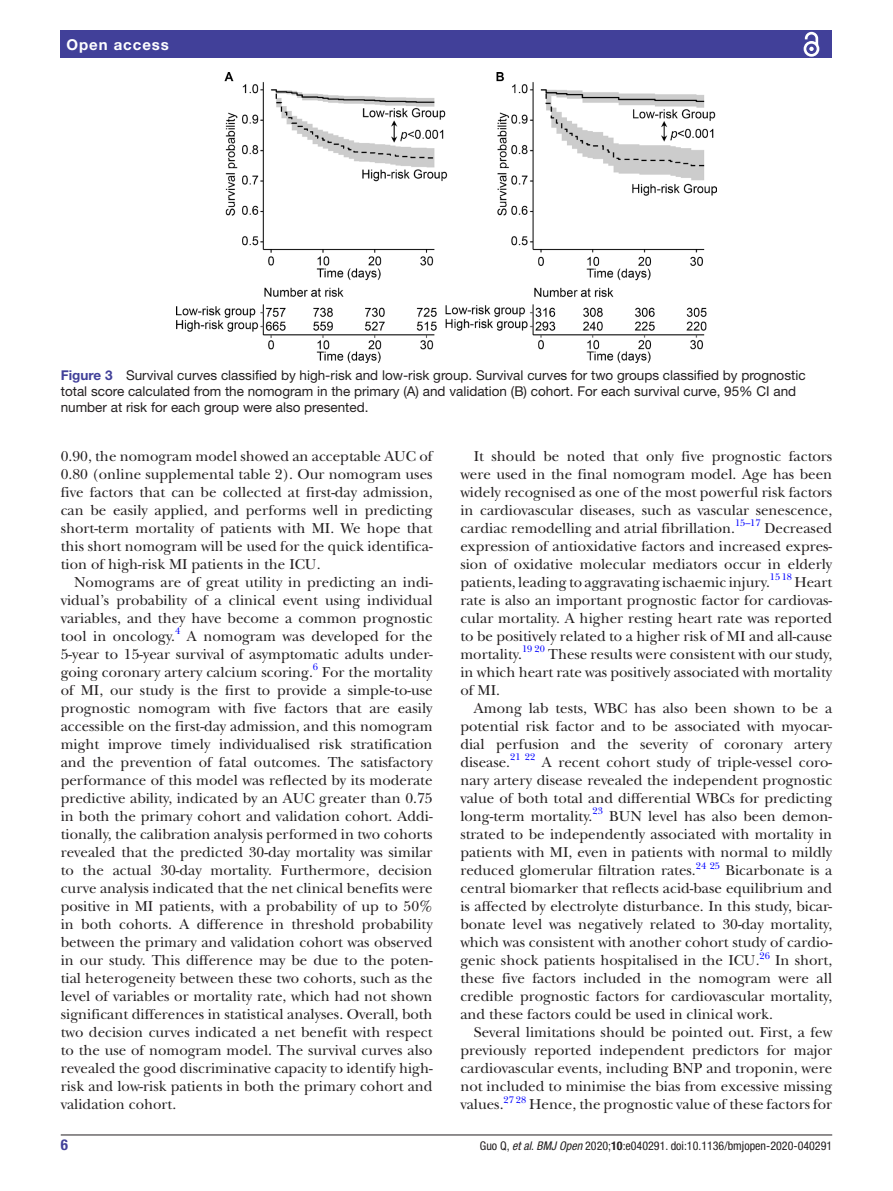
<style>
.page{position:relative;width:893px;height:1191px;background:#fff}
.page>*{position:absolute;margin:0;border:0;box-sizing:border-box;transform-origin:0 0}
.t1{font:15px/18px "New Baskerville";color:#231f20;text-align:justify}
.t2{font:700 15px "Helvetica Neue LT Std";letter-spacing:.065em;color:#fff}
.t3{font:700 condensed 15px "Helvetica Neue LT Std";color:#414099}
.t4{font:13.5px/16.2px "Helvetica Neue LT Std";color:#231f20}
.t5{font:condensed 12px "Helvetica Neue LT Std";color:#231f20}
.t6{font:9.9px "New Baskerville";color:#00f}
.s1{font-weight:700;color:#414099}
.s2{font-style:italic}
.s3{font-weight:700}
</style>
<div class="page">
<hr style="left:61px;top:1134px;width:771px;height:1px;background:#231f20">
<div style="left:61px;top:31px;width:771px;height:27px;background:#414099"></div>
<svg style="left:803px;top:31px;width:17px;height:26px"></svg>
<img style="left:176px;top:73px;width:540px;height:289px">
<p class="t2" style="left:66px;top:35px;width:104px">Open access</p>
<p class="t4" style="left:61px;top:367px;width:746px"><span class="s1">Figure 3</span> Survival curves classified by high-risk and low-risk group. Survival curves for two groups classified by prognostic total score calculated from the nomogram in the primary (A) and validation (B) cohort. For each survival curve, 95% CI and number at risk for each group were also presented.</p>
<p class="t1" style="left:61px;top:447px;width:373px">0.90, the nomogram model showed an acceptable AUC of 0.80 (online supplemental table 2). Our nomogram uses five factors that can be collected at first-day admission, can be easily applied, and performs well in predicting short-term mortality of patients with MI. We hope that this short nomogram will be used for the quick identifica&shy;tion of high-risk MI patients in the ICU.</p>
<p class="t1" style="left:61px;top:573px;width:373px;text-indent:14px">Nomograms are of great utility in predicting an indi&shy;vidual’s probability of a clinical event using individual variables, and they have become a common prognostic tool in oncology.</p>
<p class="t6" style="left:175px;top:625px;width:7px">4</p>
<p class="t1" style="left:61px;top:627px;width:373px;text-indent:126px">A nomogram was developed for the 5-year to 15-year survival of asymptomatic adults under&shy;going coronary artery calcium scoring.</p>
<p class="t6" style="left:313px;top:661px;width:7px">6</p>
<p class="t1" style="left:61px;top:663px;width:373px;text-indent:261px">For the mortality of MI, our study is the first to provide a simple-to-use prognostic nomogram with five factors that are easily accessible on the first-day admission, and this nomogram might improve timely individualised risk stratification and the prevention of fatal outcomes. The satisfactory performance of this model was reflected by its moderate predictive ability, indicated by an AUC greater than 0.75 in both the primary cohort and validation cohort. Addi&shy;tionally, the calibration analysis performed in two cohorts revealed that the predicted 30-day mortality was similar to the actual 30-day mortality. Furthermore, decision curve analysis indicated that the net clinical benefits were positive in MI patients, with a probability of up to 50% in both cohorts. A difference in threshold probability between the primary and validation cohort was observed in our study. This difference may be due to the poten&shy;tial heterogeneity between these two cohorts, such as the level of variables or mortality rate, which had not shown significant differences in statistical analyses. Overall, both two decision curves indicated a net benefit with respect to the use of nomogram model. The survival curves also revealed the good discriminative capacity to identify high&shy;risk and low-risk patients in both the primary cohort and validation cohort.</p>
<p class="t1" style="left:460px;top:447px;width:373px;text-indent:14px">It should be noted that only five prognostic factors were used in the final nomogram model. Age has been widely recognised as one of the most powerful risk factors in cardiovascular diseases, such as vascular senescence, cardiac remodelling and atrial fibrillation.</p>
<p class="t6" style="left:735px;top:517px;width:27px">15–17</p>
<p class="t1" style="left:460px;top:519px;width:373px;text-indent:304px">Decreased expression of antioxidative factors and increased expres&shy;sion of oxidative molecular mediators occur in elderly patients, leading to aggravating ischaemic injury.</p>
<p class="t6" style="left:770px;top:571px;width:24px">15 18</p>
<p class="t1" style="left:460px;top:573px;width:373px;text-indent:334px">Heart rate is also an important prognostic factor for cardiovas&shy;cular mortality. A higher resting heart rate was reported to be positively related to a higher risk of MI and all-cause mortality.</p>
<p class="t6" style="left:522px;top:643px;width:24px">19 20</p>
<p class="t1" style="left:460px;top:645px;width:373px;text-indent:88px">These results were consistent with our study, in which heart rate was positively associated with mortality of MI.</p>
<p class="t1" style="left:460px;top:699px;width:373px;text-indent:14px">Among lab tests, WBC has also been shown to be a potential risk factor and to be associated with myocar&shy;dial perfusion and the severity of coronary artery disease.</p>
<p class="t6" style="left:510px;top:751px;width:27px">21 22</p>
<p class="t1" style="left:460px;top:753px;width:373px;text-indent:81px">A recent cohort study of triple-vessel coro&shy;nary artery disease revealed the independent prognostic value of both total and differential WBCs for predicting long-term mortality.<sup>23</sup> BUN level has also been demon&shy;strated to be independently associated with mortality in patients with MI, even in patients with normal to mildly reduced glomerular filtration rates.</p>
<p class="t6" style="left:696px;top:859px;width:26px">24 25</p>
<p class="t1" style="left:460px;top:861px;width:373px;text-indent:265px">Bicarbonate is a central biomarker that reflects acid-base equilibrium and is affected by electrolyte disturbance. In this study, bicar&shy;bonate level was negatively related to 30-day mortality, which was consistent with another cohort study of cardio&shy;genic shock patients hospitalised in the ICU.</p>
<p class="t6" style="left:759px;top:949px;width:12px">26</p>
<p class="t1" style="left:460px;top:951px;width:373px;text-indent:315px">In short, these five factors included in the nomogram were all credible prognostic factors for cardiovascular mortality, and these factors could be used in clinical work.</p>
<p class="t1" style="left:460px;top:1023px;width:373px;text-indent:14px">Several limitations should be pointed out. First, a few previously reported independent predictors for major cardiovascular events, including BNP and troponin, were not included to minimise the bias from excessive missing values.<sup>27</sup> <sup>28</sup> Hence, the prognostic value of these factors for</p>
<p class="t3" style="left:61px;top:1135px;width:9px">6</p>
<p class="t5" style="left:480px;top:1138px;width:354px">Guo Q, <span class="s2">et al</span>. <span class="s2">BMJ Open</span> 2020;<span class="s3">10</span>:e040291. doi:10.1136/bmjopen-2020-040291</p>
</div>
